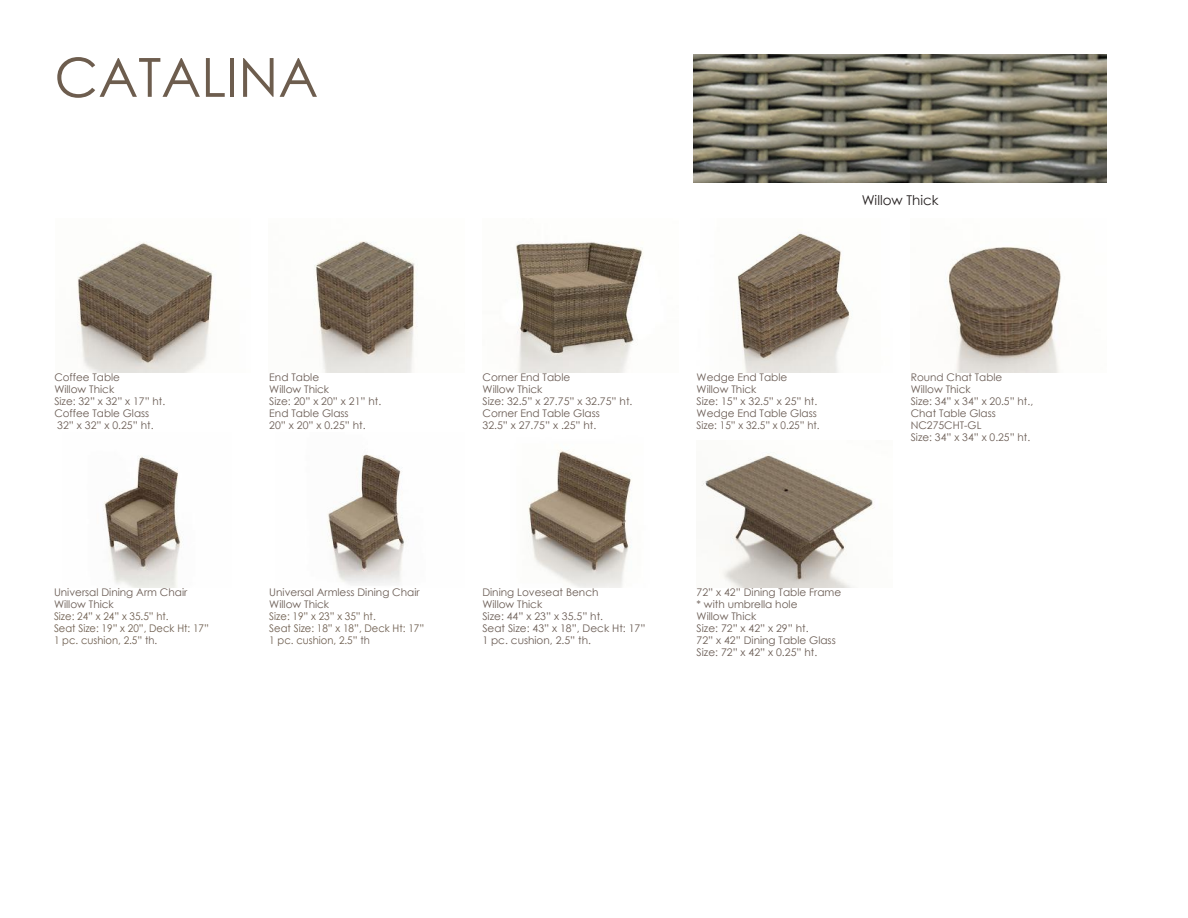
<style>
.page{position:relative;width:1188px;height:918px;background:#fff}
.page>*{position:absolute;margin:0;border:0;box-sizing:border-box;transform-origin:0 0}
.t1{font:54px "Century Gothic";color:#6d5d4e}
.t2{font:13.5px "Century Gothic";color:#241f1f}
.t3{font:10.5px/12px "Century Gothic";color:#6a5c54}
.t4{font:10.5px/12px "Century Gothic";color:#6d5d4e;scale:.95 1}
.s1{color:#6a5c54}
</style>
<div class="page">
<img style="left:77px;top:242px;width:136px;height:131px">
<img style="left:314px;top:241px;width:102px;height:132px">
<img style="left:516px;top:242px;width:127px;height:131px">
<img style="left:737px;top:233px;width:115px;height:140px">
<img style="left:947px;top:247px;width:114px;height:126px">
<img style="left:103px;top:456px;width:78px;height:132px">
<img style="left:327px;top:454px;width:77px;height:131px">
<img style="left:528px;top:449px;width:104px;height:139px">
<img style="left:701px;top:453px;width:172px;height:134px">
<img style="left:693px;top:54px;width:414px;height:129px">
<h1 class="t1" style="left:54px;top:44px;width:265px">CATALINA</h1>
<p class="t2" style="left:862px;top:191px;width:79px">Willow Thick</p>
<p class="t3" style="left:54px;top:371px;width:112px">Coffee Table<br>Willow Thick<br>Size: 32” x 32” x 17” ht.<br>Coffee Table Glass<br>32” x 32” x 0.25” ht.</p>
<p class="t3" style="left:269px;top:371px;width:114px">End Table<br>Willow Thick<br>Size: 20” x 20” x 21” ht.<br>End Table Glass<br>20” x 20” x 0.25” ht.</p>
<p class="t3" style="left:483px;top:371px;width:151px">Corner End Table<br>Willow Thick<br>Size: 32.5” x 27.75” x 32.75” ht.<br>Corner End Table Glass<br>32.5” x 27.75” x .25” ht.</p>
<p class="t3" style="left:697px;top:371px;width:125px">Wedge End Table<br>Willow Thick<br>Size: 15” x 32.5” x 25” ht.<br>Wedge End Table Glass<br>Size: 15” x 32.5” x 0.25” ht.</p>
<p class="t3" style="left:911px;top:371px;width:124px">Round Chat Table<br>Willow Thick<br>Size: 34” x 34” x 20.5” ht.,<br>Chat Table Glass<br>NC275CHT-GL<br>Size: 34” x 34” x 0.25” ht.</p>
<p class="t3" style="left:54px;top:586px;width:135px">Universal Dining Arm Chair<br>Willow Thick</p>
<p class="t4" style="left:54px;top:610px;width:165px">Size: 24” x 24” x 35.5” ht.<br>Seat Size: 19” x 20”, Deck Ht: 17”<br>1 pc. cushion, 2.5” <span class="s1">th.</span></p>
<p class="t3" style="left:269px;top:586px;width:152px">Universal Armless Dining Chair<br>Willow Thick</p>
<p class="t4" style="left:269px;top:610px;width:165px">Size: 19” x 23” x 35” ht.<br>Seat Size: 18” x 18”, Deck Ht: 17”<br>1 pc. cushion, 2.5” <span class="s1">th</span></p>
<p class="t3" style="left:482px;top:586px;width:165px">Dining Loveseat Bench<br>Willow Thick<br>Size: 44” x 23” x 35.5” ht.<br>Seat Size: 43” x 18”, Deck Ht: 17”<br>1 pc. cushion, 2.5” th.</p>
<p class="t3" style="left:697px;top:586px;width:146px">72” x 42” Dining Table Frame * with umbrella hole<br>Willow Thick<br>Size: 72” x 42” x 29” ht.<br>72” x 42” Dining Table Glass<br>Size: 72” x 42” x 0.25” ht.</p>
</div>
